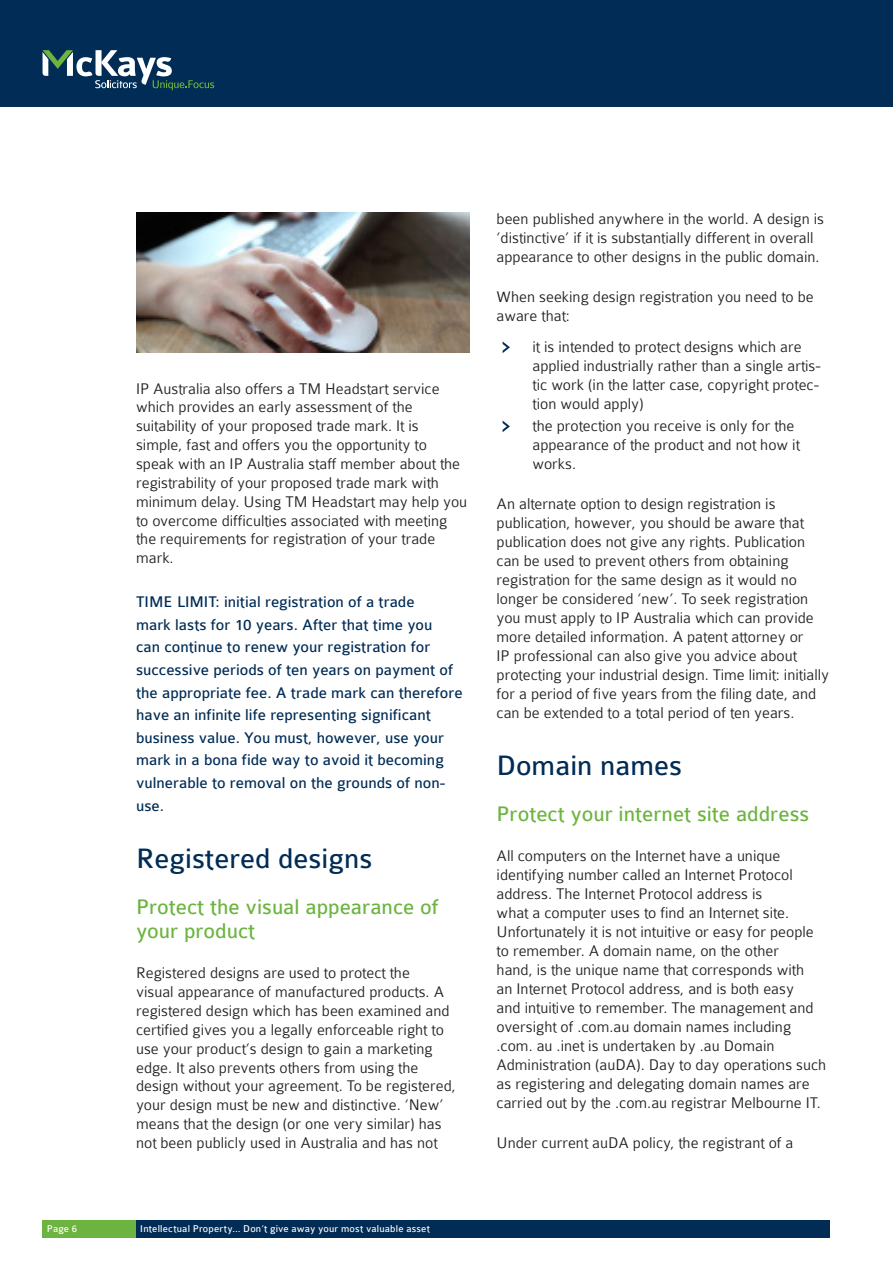
<style>
.page{position:relative;width:893px;height:1263px;background:#fff}
.page>*{position:absolute;margin:0;border:0;box-sizing:border-box;transform-origin:0 0}
.blue_Head{font:30px "Colaborate";color:#002c55}
.heads{font:22.5px/24.5px "Colaborate";color:#6cb43f}
.Body_Text{font:300 16.5px/18.9px "Colaborate";color:#231f20}
.blue_text{font:16.5px/22.6px "Colaborate";color:#002c55}
.t1{font:10.5px "Colaborate";letter-spacing:.015em;color:#fff}
</style>
<div class="page">
<div style="left:0;top:0;width:893px;height:106px;background:#002c55"></div>
<div style="left:43px;top:1220px;width:93px;height:17px;background:#6cb43f"></div>
<div style="left:136px;top:1220px;width:693px;height:17px;background:#002c55"></div>
<svg style="left:43px;top:50px;width:171px;height:40px"></svg>
<img style="left:136px;top:213px;width:334px;height:140px">
<svg style="left:503px;top:342px;width:7px;height:11px"></svg>
<svg style="left:503px;top:421px;width:7px;height:11px"></svg>
<p class="Body_Text" style="left:136px;top:379px;width:333px">IP Australia also offers a TM Headstart service which provides an early assessment of the suitability of your proposed trade mark. It is simple, fast and offers you the opportunity to speak with an IP Australia staff member about the registrability of your proposed trade mark with minimum delay. Using TM Headstart may help you to overcome difficulties associated with meeting the requirements for registration of your trade mark.</p>
<p class="blue_text" style="left:136px;top:591px;width:328px">TIME LIMIT: initial registration of a trade<br>mark lasts for 10 years. After that time you<br>can continue to renew your registration for successive periods of ten years on payment of the appropriate fee. A trade mark can therefore have an infinite life representing significant business value. You must, however, use your mark in a bona fide way to avoid it becoming vulnerable to removal on the grounds of non&shy;use.</p>
<p class="blue_Head" style="left:136px;top:843px;width:238px">Registered designs</p>
<p class="heads" style="left:136px;top:895px;width:304px">Protect the visual appearance of your product</p>
<p class="Body_Text" style="left:136px;top:964px;width:321px">Registered designs are used to protect the<br>visual appearance of manufactured products. A registered design which has been examined and certified gives you a legally enforceable right to use your product’s design to gain a marketing edge. It also prevents others from using the design without your agreement. To be registered, your design must be new and distinctive. ‘New’ means that the design (or one very similar) has not been publicly used in Australia and has not</p>
<p class="t1" style="left:47px;top:1223px;width:32px">Page 6</p>
<p class="t1" style="left:140px;top:1223px;width:291px">Intellectual Property… Don’t give away your most valuable asset</p>
<p class="Body_Text" style="left:497px;top:209px;width:329px">been published anywhere in the world. A design is ‘distinctive’ if it is substantially different in overall appearance to other designs in the public domain.</p>
<p class="Body_Text" style="left:497px;top:287px;width:319px">When seeking design registration you need to be aware that:</p>
<p class="Body_Text" style="left:532px;top:338px;width:290px">it is intended to protect designs which are applied industrially rather than a single artis&shy;tic work (in the latter case, copyright protec&shy;tion would apply)</p>
<p class="Body_Text" style="left:532px;top:417px;width:269px">the protection you receive is only for the appearance of the product and not how it works.</p>
<p class="Body_Text" style="left:497px;top:494px;width:334px">An alternate option to design registration is publication, however, you should be aware that publication does not give any rights. Publication can be used to prevent others from obtaining registration for the same design as it would no longer be considered ‘new’. To seek registration you must apply to IP Australia which can provide more detailed information. A patent attorney or<br>IP professional can also give you advice about protecting your industrial design. Time limit: initially for a period of five years from the filing date, and can be extended to a total period of ten years.</p>
<p class="blue_Head" style="left:497px;top:750px;width:187px">Domain names</p>
<p class="heads" style="left:497px;top:802px;width:314px">Protect your internet site address</p>
<p class="Body_Text" style="left:497px;top:847px;width:331px">All computers on the Internet have a unique identifying number called an Internet Protocol address. The Internet Protocol address is<br>what a computer uses to find an Internet site.<br>Unfortunately it is not intuitive or easy for people to remember. A domain name, on the other<br>hand, is the unique name that corresponds with<br>an Internet Protocol address, and is both easy<br>and intuitive to remember. The management and oversight of .com.au domain names including .com. au .inet is undertaken by .au Domain Administration (auDA). Day to day operations such as registering and delegating domain names are carried out by the .com.au registrar Melbourne IT.</p>
<p class="Body_Text" style="left:497px;top:1133px;width:298px">Under current auDA policy, the registrant of a</p>
</div>
